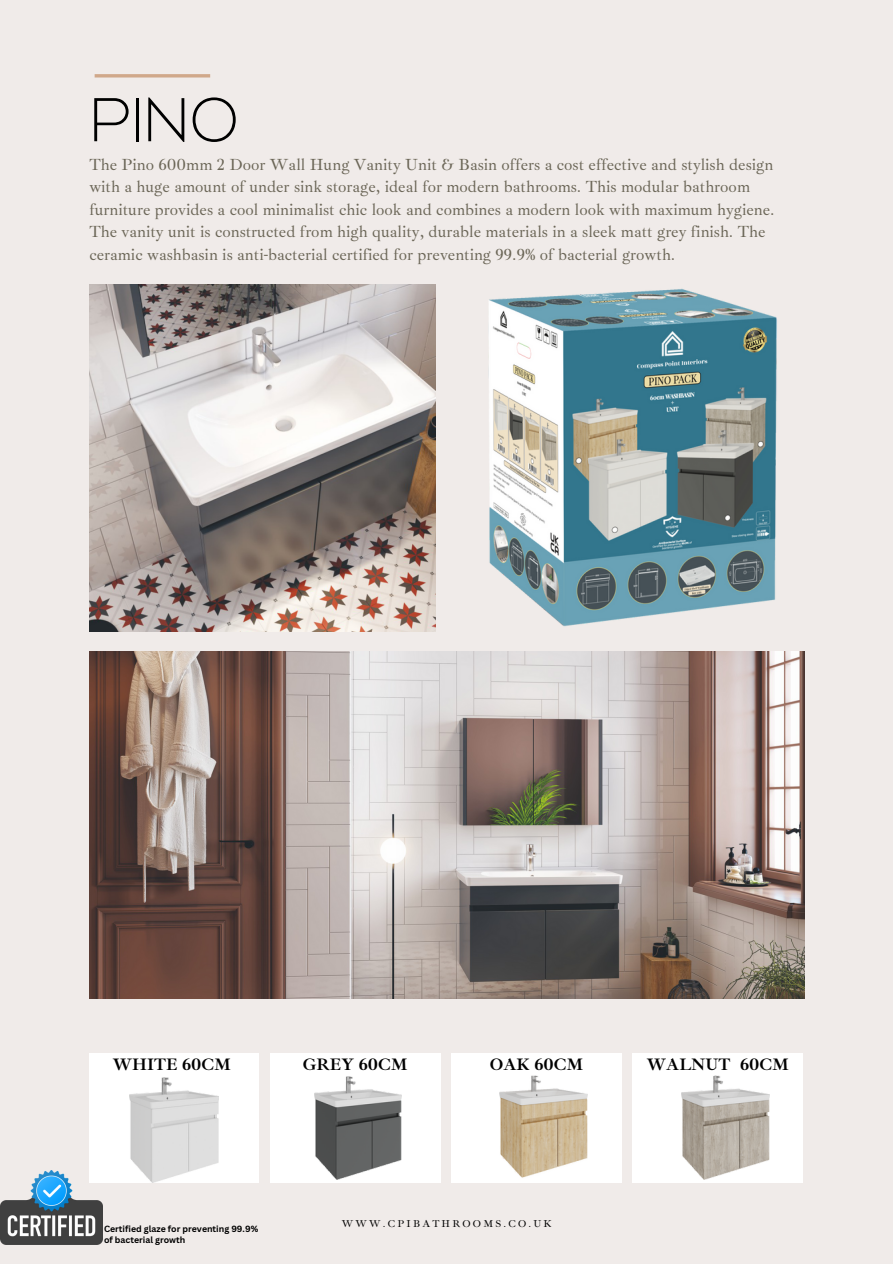
<style>
.page{position:relative;width:893px;height:1264px;background:#fff}
.page>*{position:absolute;margin:0;border:0;box-sizing:border-box;transform-origin:0 0}
.t1{font:200 61.5px "Balgin";color:#000}
.t2{font:700 16.95px "Ibarra Real Nova";color:#000}
.t3{font:16.5px/22.5px "Ibarra Real Nova";color:#6b6657}
.t4{font:10.2px "Ibarra Real Nova";letter-spacing:.215em;color:#000}
.t5{font:700 8.7px "Canva Sans";color:#000}
</style>
<div class="page">
<div style="left:0;top:0;width:892px;height:1263px;background:#f0ebe9"></div>
<img style="left:89px;top:285px;width:346px;height:346px">
<img style="left:89px;top:651px;width:715px;height:347px">
<img style="left:489px;top:288px;width:288px;height:339px">
<hr style="left:95px;top:74px;width:115px;height:3px;background:#d0a88a">
<div style="left:89px;top:1053px;width:170px;height:129px;background:#fff"></div>
<div style="left:451px;top:1053px;width:170px;height:129px;background:#fff"></div>
<div style="left:270px;top:1053px;width:170px;height:129px;background:#fff"></div>
<div style="left:633px;top:1053px;width:169px;height:129px;background:#fff"></div>
<img style="left:0;top:1170px;width:102px;height:74px">
<img style="left:130px;top:1077px;width:89px;height:105px">
<img style="left:315px;top:1076px;width:86px;height:103px">
<img style="left:500px;top:1075px;width:87px;height:103px">
<img style="left:681px;top:1075px;width:88px;height:104px">
<p class="t1" style="left:89px;top:95px;width:151px">PINO</p>
<p class="t3" style="left:89px;top:153px;width:686px">The Pino 600mm 2 Door Wall Hung Vanity Unit &amp; Basin offers a cost effective and stylish design with a huge amount of under sink storage, ideal for modern bathrooms. This modular bathroom furniture provides a cool minimalist chic look and combines a modern look with maximum hygiene.<br>The vanity unit is constructed from high quality, durable materials in a sleek matt grey finish. The ceramic washbasin is anti-bacterial certified for preventing 99.9% of bacterial growth.</p>
<p class="t2" style="left:113px;top:1053px;width:120px">WHITE 60CM</p>
<p class="t2" style="left:303px;top:1053px;width:106px">GREY 60CM</p>
<p class="t2" style="left:646px;top:1053px;width:143px">WALNUT 60CM</p>
<p class="t2" style="left:490px;top:1053px;width:95px">OAK 60CM</p>
<p class="t5" style="left:104px;top:1222px;width:156px">Certified glaze for preventing 99.9%</p>
<p class="t5" style="left:104px;top:1233px;width:83px">of bacterial growth</p>
<p class="t4" style="left:342px;top:1217px;width:211px">WWW.CPIBATHROOMS.CO.UK</p>
</div>
